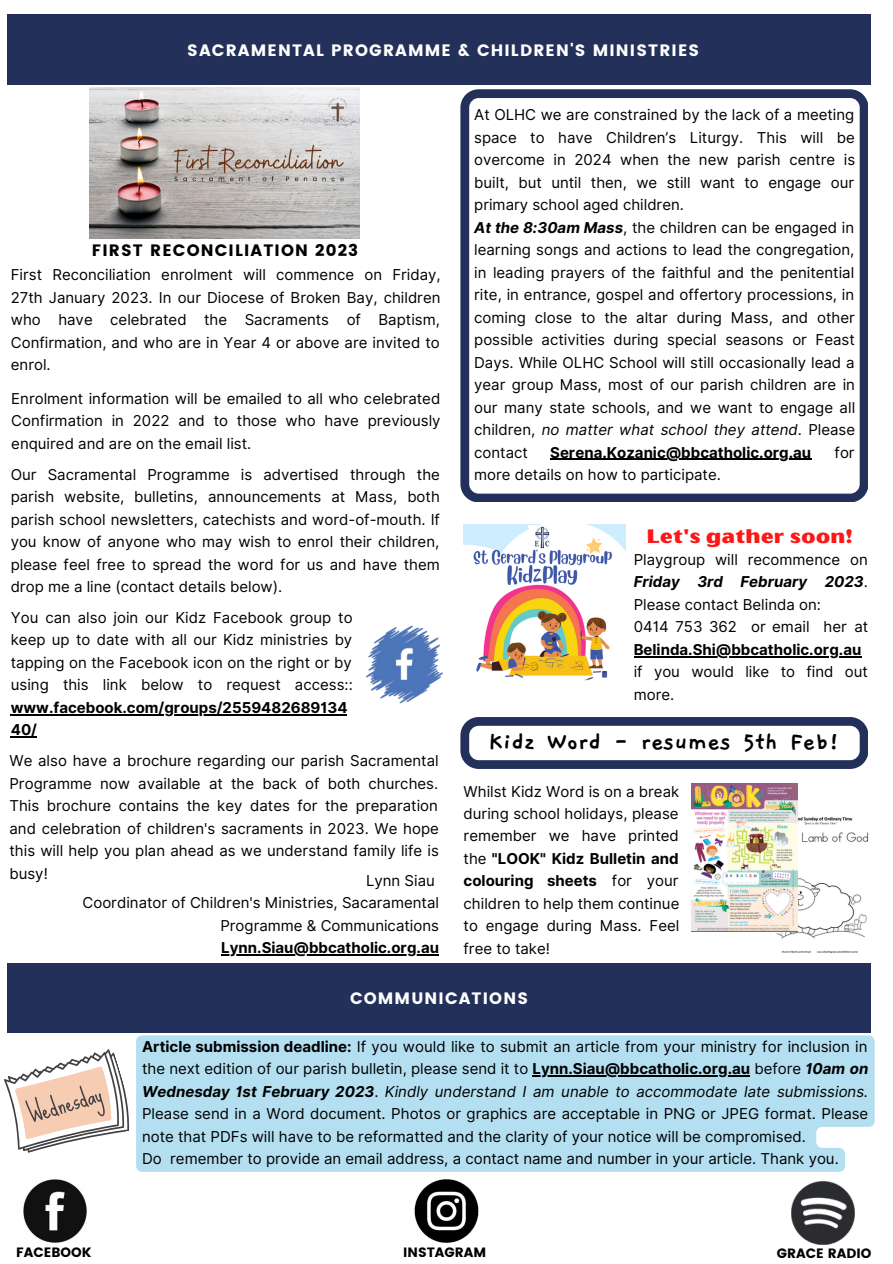
<style>
.page{position:relative;width:893px;height:1264px;background:#fff}
.page>*{position:absolute;margin:0;border:0;box-sizing:border-box;transform-origin:0 0}
.t1{font:700 27px "Gaegu";color:#000}
.t2{font:19.5px "Oilvare Base";color:#ff1616}
.t3{font:16.5px "Poppins";letter-spacing:.07em;color:#fff}
.t4{font:16.5px "Poppins";letter-spacing:.07em;color:#000}
.t5{font:15px/22.5px "Inter";color:#000;text-align:justify}
.t6{font:700 15px/22.5px "Inter";color:#000}
.t7{font:13.5px "Poppins";color:#000}
.s1{font-weight:700;font-style:italic}
.s2{font-style:italic}
.s3{font-weight:700}
</style>
<div class="page">
<div style="left:7px;top:15px;width:863px;height:70px;background:#23305a"></div>
<img style="left:463px;top:525px;width:162px;height:156px">
<img style="left:89px;top:87px;width:270px;height:152px">
<svg style="left:460px;top:717px;width:407px;height:52px"></svg>
<svg style="left:460px;top:89px;width:407px;height:413px"></svg>
<img style="left:767px;top:815px;width:102px;height:138px">
<img style="left:691px;top:783px;width:106px;height:148px">
<hr style="left:221px;top:954px;width:218px;height:1px;background:#000">
<hr style="left:633px;top:656px;width:228px;height:1px;background:#000">
<hr style="left:550px;top:459px;width:261px;height:1px;background:#000">
<div style="left:7px;top:963px;width:863px;height:69px;background:#23305a"></div>
<div style="left:136px;top:1035px;width:738px;height:136px;background:#b4dff1"></div>
<hr style="left:532px;top:1075px;width:218px;height:1px;background:#000">
<svg style="left:4px;top:1045px;width:133px;height:115px"></svg>
<img style="left:365px;top:625px;width:78px;height:79px">
<hr style="left:11px;top:714px;width:336px;height:1px;background:#000">
<svg style="left:11px;top:736px;width:26px;height:1px"></svg>
<img style="left:23px;top:1179px;width:63px;height:63px">
<img style="left:414px;top:1179px;width:65px;height:64px">
<img style="left:791px;top:1181px;width:63px;height:63px">
<p class="t3" style="left:187px;top:41px;width:513px">SACRAMENTAL PROGRAMME &amp; CHILDREN'S MINISTRIES</p>
<p class="t4" style="left:92px;top:241px;width:268px">FIRST RECONCILIATION 2023</p>
<p class="t5" style="left:11px;top:264px;width:431px">First Reconciliation enrolment will commence on Friday, 27th January 2023. In our Diocese of Broken Bay, children who have celebrated the Sacraments of Baptism, Confirmation, and who are in Year 4 or above are invited to enrol.</p>
<p class="t5" style="left:11px;top:387px;width:431px">Enrolment information will be emailed to all who celebrated Confirmation in 2022 and to those who have previously enquired and are on the email list.</p>
<p class="t5" style="left:11px;top:463px;width:431px">Our Sacramental Programme is advertised through the parish website, bulletins, announcements at Mass, both parish school newsletters, catechists and word-of-mouth. If you know of anyone who may wish to enrol their children, please feel free to spread the word for us and have them drop me a line (contact details below).</p>
<p class="t5" style="left:11px;top:606px;width:343px">You can also join our Kidz Facebook group to keep up to date with all our Kidz ministries by tapping on the Facebook icon on the right or by using this link below to request access::</p>
<p class="t6" style="left:11px;top:696px;width:338px">www.facebook.com/groups/2559482689134<br>40/</p>
<p class="t5" style="left:9px;top:749px;width:431px">We also have a brochure regarding our parish Sacramental Programme now available at the back of both churches.<br>This brochure contains the key dates for the preparation and celebration of children's sacraments in 2023. We hope this will help you plan ahead as we understand family life is busy!</p>
<p class="t5" style="left:82px;top:869px;width:358px;text-align:right">Lynn Siau<br>Coordinator of Children's Ministries, Sacaramental<br>Programme &amp; Communications</p>
<p class="t6" style="left:221px;top:936px;width:219px">Lynn.Siau@bbcatholic.org.au</p>
<p class="t5" style="left:474px;top:104px;width:382px;text-align:left">At OLHC we are constrained by the lack of a meeting space to have Children’s Liturgy. This will be overcome in 2024 when the new parish centre is built, but until then, we still want to engage our primary school aged children.<br><span class="s1">At the 8:30am Mass</span>, the children can be engaged in learning songs and actions to lead the congregation, in leading prayers of the faithful and the penitential rite, in entrance, gospel and offertory processions, in coming close to the altar during Mass, and other possible activities during special seasons or Feast Days. While OLHC School will still occasionally lead a year group Mass, most of our parish children are in our many state schools, and we want to engage all children, <span class="s2">no matter what school they attend</span>. Please contact</p>
<p class="t6" style="left:550px;top:441px;width:262px">Serena.Kozanic@bbcatholic.org.au</p>
<p class="t5" style="left:834px;top:441px;width:22px">for</p>
<p class="t5" style="left:474px;top:463px;width:248px">more details on how to participate.</p>
<h2 class="t2" style="left:646px;top:524px;width:207px">Let's gather soon!</h2>
<p class="t5" style="left:633px;top:548px;width:236px;text-align:left">Playgroup will recommence on<br><span class="s1">Friday 3rd February 2023</span>.<br>Please contact Belinda on:<br>0414 753 362 or email her at</p>
<p class="t6" style="left:633px;top:638px;width:229px">Belinda.Shi@bbcatholic.org.au</p>
<p class="t5" style="left:633px;top:660px;width:236px">if you would like to find out more.</p>
<h1 class="t1" style="left:488px;top:728px;width:353px">Kidz Word - resumes 5th Feb!</h1>
<p class="t5" style="left:463px;top:779px;width:217px">Whilst Kidz Word is on a break during school holidays, please remember we have printed the <span class="s3">"LOOK" Kidz Bulletin and colouring sheets</span> for your children to help them continue to engage during Mass. Feel free to take!</p>
<p class="t3" style="left:350px;top:988px;width:179px">COMMUNICATIONS</p>
<p class="t5" style="left:142px;top:1035px;width:727px;text-align:left"><span class="s3">Article submission deadline:</span> If you would like to submit an article from your ministry for inclusion in the next edition of our parish bulletin, please send it to <span class="s3">Lynn.Siau@bbcatholic.org.au</span> before <span class="s1">10am on Wednesday 1st February 2023</span>. <span class="s2">Kindly understand I am unable to accommodate late submissions.<br></span>Please send in a Word document. Photos or graphics are acceptable in PNG or JPEG format. Please note that PDFs will have to be reformatted and the clarity of your notice will be compromised.<br>Do remember to provide an email address, a contact name and number in your article. Thank you.</p>
<p class="t7" style="left:16px;top:1244px;width:77px">FACEBOOK</p>
<p class="t7" style="left:403px;top:1244px;width:85px">INSTAGRAM</p>
<p class="t7" style="left:776px;top:1245px;width:96px">GRACE RADIO</p>
</div>
